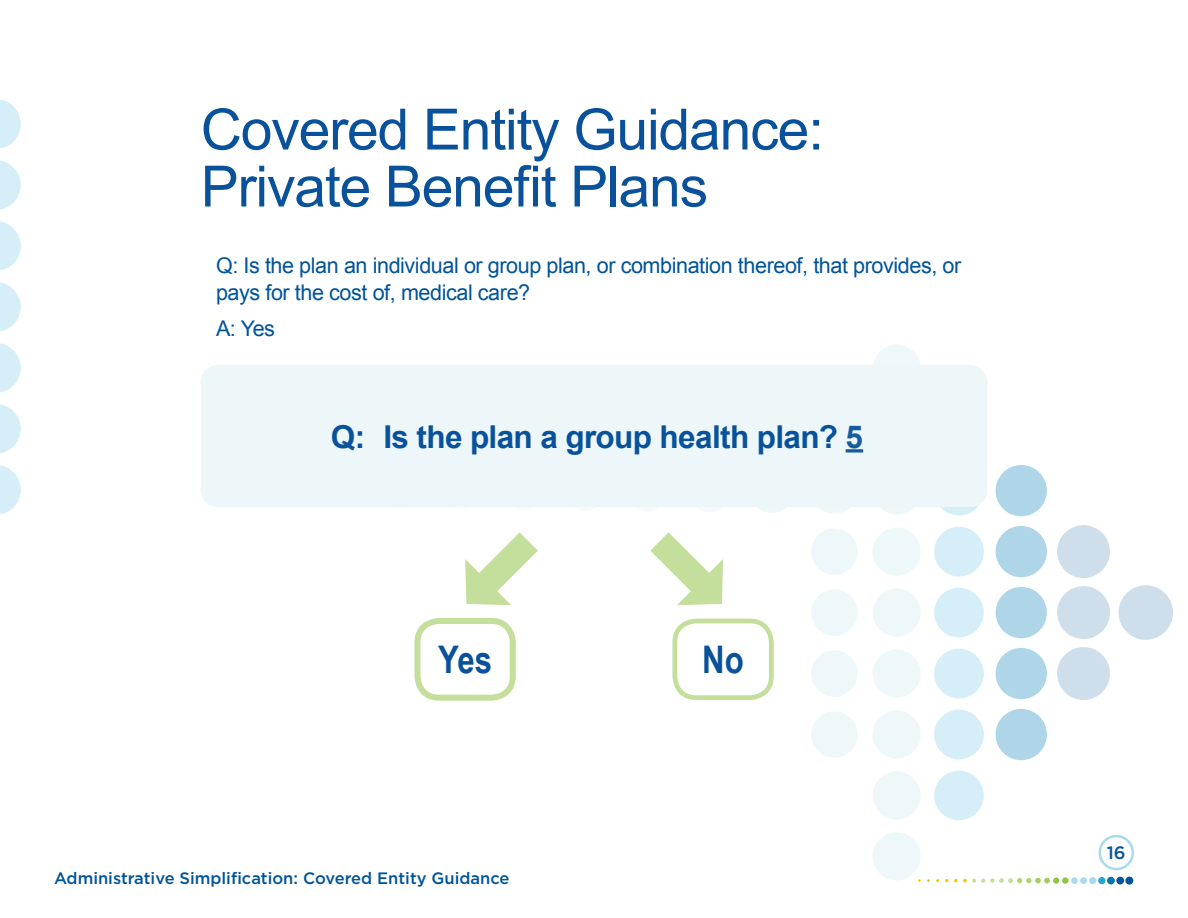
<style>
.page{position:relative;width:1188px;height:918px;background:#fff}
.page>*{position:absolute;margin:0;border:0;box-sizing:border-box;transform-origin:0 0}
.t1{font:57px/57px "Arial";letter-spacing:-.02em;color:#09529b}
.Paragraph_Style_1{font:700 38.1px "Arial Narrow";color:#09529b}
.Paragraph_Style_1-2{font:700 31.5px "Arial";letter-spacing:-.02em;color:#09529b}
.Paragraph_Style_1-3{font:21.6px/27px "Arial";letter-spacing:-.02em;color:#015499}
.t2{font:500 18px "Gotham";color:#09529b}
.t3{font:500 16.5px "Gotham";color:#015499}
.s1{color:#175d9e}
</style>
<div class="page">
<div style="left:811px;top:589px;width:47px;height:47px;background:#eef8fb;border-radius:50%"></div>
<div style="left:873px;top:589px;width:48px;height:48px;background:#eef8fb;border-radius:50%"></div>
<div style="left:934px;top:588px;width:50px;height:49px;background:#d5eef7;border-radius:50%"></div>
<div style="left:1057px;top:586px;width:53px;height:53px;background:#cfdeeb;border-radius:50%"></div>
<svg style="left:1118px;top:585px;width:55px;height:55px"></svg>
<div style="left:811px;top:650px;width:47px;height:47px;background:#eef8fb;border-radius:50%"></div>
<div style="left:873px;top:649px;width:48px;height:49px;background:#eef8fb;border-radius:50%"></div>
<div style="left:934px;top:649px;width:50px;height:49px;background:#d5eef7;border-radius:50%"></div>
<div style="left:1057px;top:647px;width:53px;height:53px;background:#cfdeeb;border-radius:50%"></div>
<div style="left:811px;top:711px;width:47px;height:47px;background:#eef8fb;border-radius:50%"></div>
<div style="left:873px;top:710px;width:48px;height:49px;background:#eef8fb;border-radius:50%"></div>
<div style="left:934px;top:710px;width:50px;height:49px;background:#d5eef7;border-radius:50%"></div>
<div style="left:873px;top:771px;width:48px;height:49px;background:#eef8fb;border-radius:50%"></div>
<div style="left:873px;top:832px;width:48px;height:49px;background:#eef8fb;border-radius:50%"></div>
<div style="left:934px;top:771px;width:50px;height:49px;background:#d5eef7;border-radius:50%"></div>
<div style="left:811px;top:528px;width:47px;height:47px;background:#eef8fb;border-radius:50%"></div>
<div style="left:873px;top:528px;width:48px;height:48px;background:#eef8fb;border-radius:50%"></div>
<div style="left:934px;top:527px;width:50px;height:49px;background:#d5eef7;border-radius:50%"></div>
<div style="left:1057px;top:525px;width:53px;height:53px;background:#cfdeeb;border-radius:50%"></div>
<div style="left:381px;top:473px;width:35px;height:35px;background:#f8fcfc;border-radius:50%"></div>
<div style="left:442px;top:472px;width:37px;height:37px;background:#f6fbfc;border-radius:50%"></div>
<div style="left:504px;top:471px;width:38px;height:39px;background:#f6fbfc;border-radius:50%"></div>
<div style="left:565px;top:471px;width:40px;height:40px;background:#f5fafc;border-radius:50%"></div>
<div style="left:627px;top:470px;width:41px;height:41px;background:#f5fafc;border-radius:50%"></div>
<div style="left:688px;top:469px;width:44px;height:43px;background:#f5fafc;border-radius:50%"></div>
<div style="left:750px;top:468px;width:45px;height:45px;background:#eef8fb;border-radius:50%"></div>
<div style="left:811px;top:467px;width:47px;height:47px;background:#eef8fb;border-radius:50%"></div>
<div style="left:873px;top:467px;width:48px;height:48px;background:#eef8fb;border-radius:50%"></div>
<svg style="left:934px;top:466px;width:50px;height:50px"></svg>
<div style="left:873px;top:345px;width:48px;height:48px;background:#eef8fb;border-radius:50%"></div>
<div style="left:996px;top:587px;width:51px;height:51px;background:#aed6e8;border-radius:50%"></div>
<div style="left:996px;top:648px;width:51px;height:51px;background:#aed6e8;border-radius:50%"></div>
<div style="left:996px;top:709px;width:51px;height:51px;background:#aed6e8;border-radius:50%"></div>
<div style="left:996px;top:526px;width:51px;height:51px;background:#aed6e8;border-radius:50%"></div>
<div style="left:996px;top:465px;width:51px;height:51px;background:#aed6e8;border-radius:50%"></div>
<div style="left:1116px;top:877px;width:8px;height:7px;background:#015499;border-radius:50%"></div>
<div style="left:1125px;top:877px;width:8px;height:8px;background:#015499;border-radius:50%"></div>
<svg style="left:954px;top:878px;width:105px;height:6px"></svg>
<div style="left:1062px;top:877px;width:7px;height:7px;background:#8bc63e;border-radius:50%"></div>
<div style="left:1071px;top:877px;width:7px;height:7px;background:#a7dbeb;border-radius:50%"></div>
<div style="left:1080px;top:877px;width:7px;height:7px;background:#a7dbeb;border-radius:50%"></div>
<div style="left:1089px;top:877px;width:7px;height:7px;background:#a7dbeb;border-radius:50%"></div>
<div style="left:1098px;top:877px;width:7px;height:7px;background:#24a6d9;border-radius:50%"></div>
<div style="left:1107px;top:877px;width:8px;height:7px;background:#0873ac;border-radius:50%"></div>
<div style="left:1099px;top:835px;width:35px;height:35px;border:2px solid #a7dbeb;border-radius:50%"></div>
<svg style="left:0;top:282px;width:21px;height:50px"></svg>
<svg style="left:0;top:343px;width:21px;height:50px"></svg>
<svg style="left:0;top:404px;width:21px;height:49px"></svg>
<svg style="left:0;top:465px;width:21px;height:49px"></svg>
<svg style="left:0;top:221px;width:21px;height:50px"></svg>
<svg style="left:0;top:160px;width:21px;height:50px"></svg>
<svg style="left:0;top:99px;width:21px;height:50px"></svg>
<div style="left:201px;top:365px;width:786px;height:142px;background:#edf7fa;border-radius:17px"></div>
<svg style="left:846px;top:449px;width:17px;height:4px"></svg>
<svg style="left:465px;top:532px;width:73px;height:73px"></svg>
<div style="left:415px;top:618px;width:101px;height:83px;border:6px solid #c4df9b;border-radius:21px"></div>
<svg style="left:650px;top:532px;width:73px;height:73px"></svg>
<div style="left:672px;top:619px;width:102px;height:81px;border:5px solid #c4df9b;border-radius:21px"></div>
<h2 class="t1" style="left:201px;top:102px;width:625px">Covered Entity Guidance:<br>Private Benefit Plans</h2>
<p class="Paragraph_Style_1-3" style="left:216px;top:253px;width:747px">Q: Is the plan an individual or group plan, or combination thereof, that provides, or pays for the cost of, medical care?</p>
<p class="Paragraph_Style_1-3" style="left:216px;top:316px;width:61px">A: Yes</p>
<p class="Paragraph_Style_1-2" style="left:331px;top:415px;width:534px">Q: Is the plan a group health plan? <span class="s1">5</span></p>
<p class="Paragraph_Style_1" style="left:438px;top:631px;width:55px">Yes</p>
<p class="Paragraph_Style_1" style="left:702px;top:631px;width:43px">No</p>
<p class="t3" style="left:54px;top:868px;width:457px">Administrative Simplification: Covered Entity Guidance</p>
<p class="t2" style="left:1107px;top:842px;width:20px">16</p>
</div>
